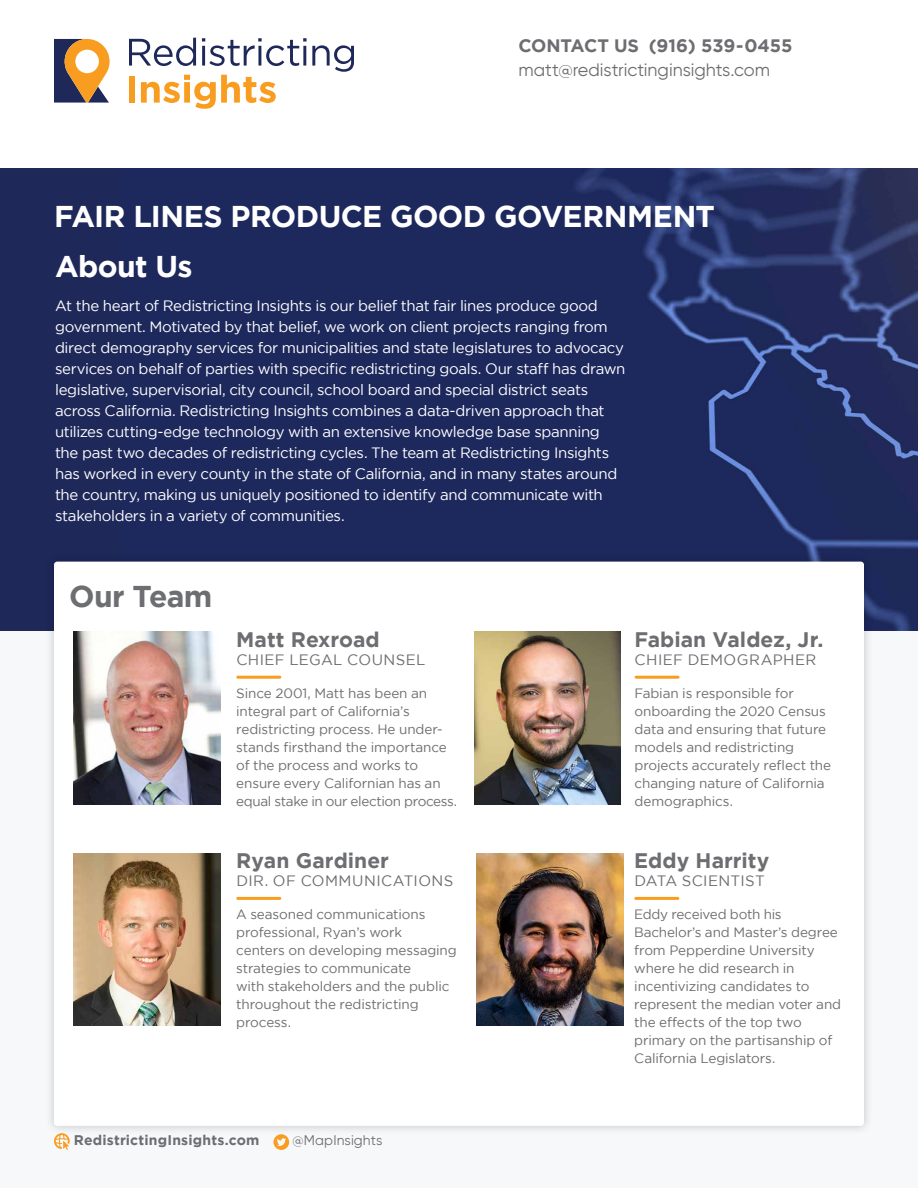
<style>
.page{position:relative;width:918px;height:1188px;background:#fff}
.page>*{position:absolute;margin:0;border:0;box-sizing:border-box;transform-origin:0 0}
.t1{font:700 30px "Gotham";letter-spacing:-.02em;color:#fff}
.t2{font:700 30px "Gotham";letter-spacing:-.02em;color:#6d6e71}
.t3{font:700 21px "Gotham";color:#6d6e71}
.t4{font:18px "Gilroy";letter-spacing:-.005em;color:#6d6e71}
.t5{font:700 18px "Gotham";letter-spacing:-.005em;color:#6d6e71}
.t6{font:15px/21px "Gotham";letter-spacing:-.025em;color:#fff}
.t7{font:15px "Gotham";letter-spacing:.03em;color:#6d6e71}
.t8{font:700 13.95px "Gotham";letter-spacing:.015em;color:#6d6e71}
.t9{font:13.95px "Gilroy";letter-spacing:.01em;color:#6d6e71}
.t10{font:13.5px/18px "Gotham";letter-spacing:-.01em;color:#6d6e71}
</style>
<div class="page">
<div style="left:0;top:168px;width:918px;height:464px;background:#1e2859"></div>
<img style="left:575px;top:168px;width:343px;height:464px">
<div style="left:0;top:632px;width:918px;height:556px;background:#f7f8f9"></div>
<svg style="left:129px;top:38px;width:225px;height:71px"></svg>
<svg style="left:54px;top:39px;width:56px;height:64px"></svg>
<svg style="left:54px;top:1136px;width:16px;height:14px"></svg>
<svg style="left:273px;top:1136px;width:16px;height:14px"></svg>
<div style="left:44px;top:552px;width:830px;height:584px;background:#000;opacity:.2"></div>
<div style="left:54px;top:562px;width:810px;height:564px;background:#fff;border-radius:3px"></div>
<img style="left:73px;top:853px;width:147px;height:173px">
<img style="left:476px;top:853px;width:147px;height:173px">
<img style="left:474px;top:632px;width:147px;height:172px">
<img style="left:73px;top:632px;width:147px;height:172px">
<hr style="left:238px;top:897px;width:42px;height:3px;background:#f99d20">
<hr style="left:636px;top:897px;width:42px;height:3px;background:#f99d20">
<hr style="left:636px;top:676px;width:42px;height:3px;background:#f99d20">
<hr style="left:238px;top:676px;width:42px;height:3px;background:#f99d20">
<p class="t5" style="left:519px;top:35px;width:275px">CONTACT US (916) 539-0455</p>
<p class="t4" style="left:518px;top:59px;width:253px">matt@redistrictinginsights.com</p>
<h1 class="t1" style="left:54px;top:199px;width:662px">FAIR LINES PRODUCE GOOD GOVERNMENT</h1>
<h1 class="t1" style="left:55px;top:249px;width:139px">About Us</h1>
<p class="t6" style="left:55px;top:295px;width:572px">At the heart of Redistricting Insights is our belief that fair lines produce good government. Motivated by that belief, we work on client projects ranging from direct demography services for municipalities and state legislatures to advocacy services on behalf of parties with specific redistricting goals. Our staff has drawn legislative, supervisorial, city council, school board and special district seats across California. Redistricting Insights combines a data-driven approach that utilizes cutting-edge technology with an extensive knowledge base spanning the past two decades of redistricting cycles. The team at Redistricting Insights has worked in every county in the state of California, and in many states around the country, making us uniquely positioned to identify and communicate with stakeholders in a variety of communities.</p>
<h1 class="t2" style="left:69px;top:579px;width:145px">Our Team</h1>
<h2 class="t3" style="left:236px;top:628px;width:145px">Matt Rexroad</h2>
<p class="t7" style="left:236px;top:652px;width:191px">CHIEF LEGAL COUNSEL</p>
<p class="t10" style="left:236px;top:684px;width:222px">Since 2001, Matt has been an integral part of California’s redistricting process. He under&shy;stands firsthand the importance of the process and works to ensure every Californian has an equal stake in our election process.</p>
<h2 class="t3" style="left:236px;top:849px;width:154px">Ryan Gardiner</h2>
<p class="t7" style="left:236px;top:873px;width:219px">DIR. OF COMMUNICATIONS</p>
<p class="t10" style="left:236px;top:905px;width:222px">A seasoned communications professional, Ryan’s work<br>centers on developing messaging strategies to communicate<br>with stakeholders and the public throughout the redistricting process.</p>
<p class="t8" style="left:74px;top:1132px;width:187px">RedistrictingInsights.com</p>
<p class="t9" style="left:293px;top:1132px;width:91px">@MapInsights</p>
<h2 class="t3" style="left:635px;top:628px;width:190px">Fabian Valdez, Jr.</h2>
<p class="t7" style="left:635px;top:652px;width:183px">CHIEF DEMOGRAPHER</p>
<p class="t10" style="left:635px;top:684px;width:198px">Fabian is responsible for onboarding the 2020 Census data and ensuring that future models and redistricting projects accurately reflect the changing nature of California demographics.</p>
<h2 class="t3" style="left:634px;top:849px;width:137px">Eddy Harrity</h2>
<p class="t7" style="left:634px;top:873px;width:132px">DATA SCIENTIST</p>
<p class="t10" style="left:634px;top:905px;width:208px">Eddy received both his<br>Bachelor’s and Master’s degree from Pepperdine University where he did research in incentivizing candidates to represent the median voter and the effects of the top two primary on the partisanship of<br>California Legislators.</p>
</div>
